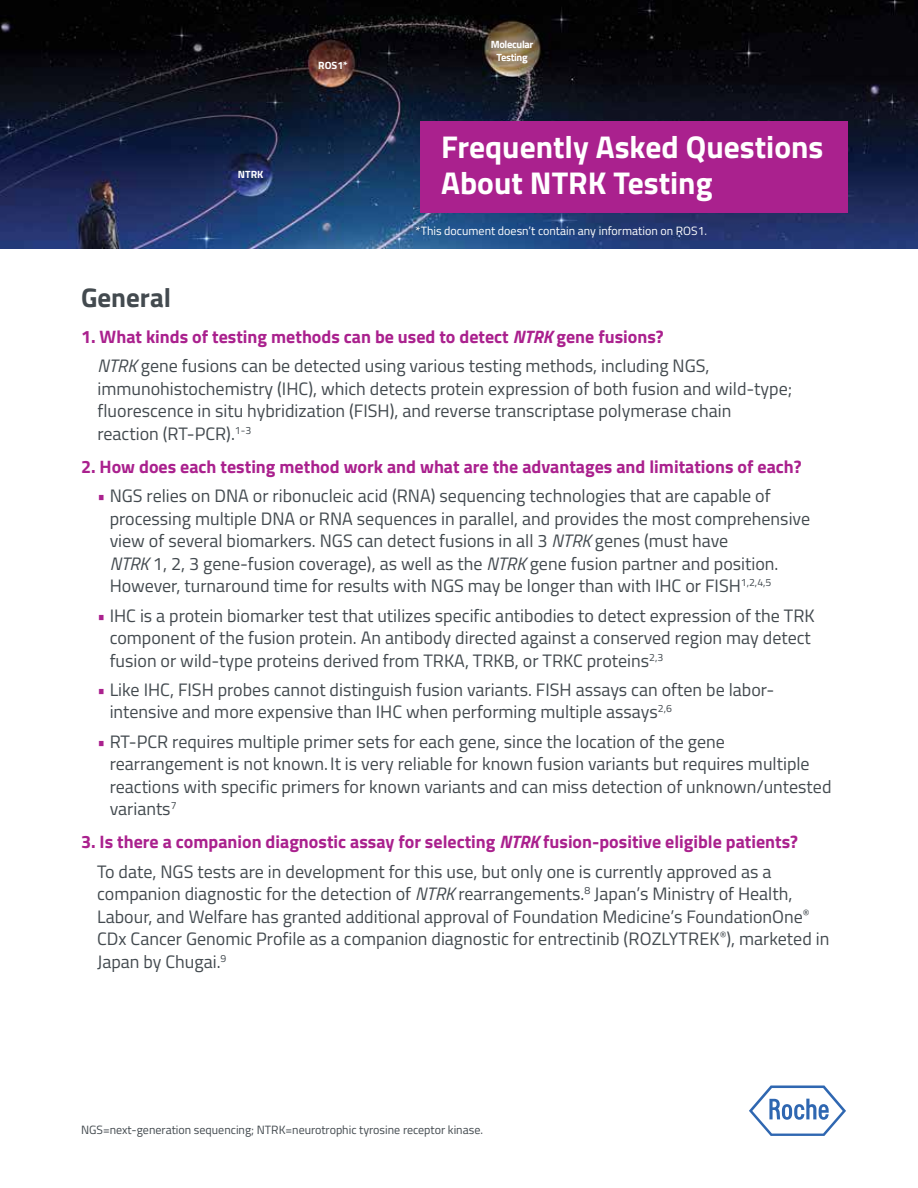
<style>
.page{position:relative;width:918px;height:1188px;background:#fff}
.page>*{position:absolute;margin:0;border:0;box-sizing:border-box;transform-origin:0 0}
.t1{font:700 31.5px/36px "Titillium Web";color:#fff}
.t2{font:700 27px "Titillium Web";color:#434a4f}
.t3{font:18px/22.5px "Titillium Web";color:#434a4f}
.t4{font:700 18px/29.2px "Titillium Web";color:#aa218e;text-align:center}
.t5{font:12px "Titillium Web";color:#434a4f}
.t6{font:12px "Titillium Web";color:#fff}
.t7{font:700 10.5px/13px "Titillium Web";letter-spacing:-.03em;color:#fff;text-align:center}
.s1{font-weight:700;color:#aa218e}
.s2{font-weight:700;font-style:italic;color:#aa218e}
.s3{font-style:italic}
.s4{color:#aa218e}
.s5{font-weight:400;color:#434a4f}
</style>
<div class="page">
<img style="left:0;top:0;width:918px;height:248px">
<div style="left:420px;top:122px;width:428px;height:91px;background:#aa218e"></div>
<svg style="left:749px;top:1086px;width:97px;height:50px"></svg>
<p class="t7" style="left:238px;top:167px;width:27px">NTRK</p>
<p class="t7" style="left:318px;top:58px;width:31px">ROS1*</p>
<p class="t7" style="left:491px;top:38px;width:44px">Molecular<br>Testing</p>
<h1 class="t1" style="left:441px;top:127px;width:384px">Frequently Asked Questions<br>About NTRK Testing</h1>
<p class="t6" style="left:416px;top:222px;width:293px">*This document doesn’t contain any information on ROS1.</p>
<h2 class="t2" style="left:81px;top:277px;width:92px">General</h2>
<p class="t3" style="left:98px;top:321px;width:614px;line-height:29.2px;text-indent:-17px"><span class="s1">1. What kinds of testing methods can be used to detect</span> <span class="s2">NTRK</span> <span class="s1">gene fusions?<br></span><span class="s3">NTRK</span> gene fusions can be detected using various testing methods, including NGS,</p>
<p class="t3" style="left:98px;top:376px;width:696px">immunohistochemistry (IHC), which detects protein expression of both fusion and wild-type; fluorescence in situ hybridization (FISH), and reverse transcriptase polymerase chain reaction (RT-PCR).<sup>1-3</sup></p>
<p class="t4" style="left:81px;top:451px;width:722px">2. How does each testing method work and what are the advantages and limitations of each?</p>
<p class="t3" style="left:110px;top:484px;width:702px;text-indent:-12px"><span class="s4">•</span> NGS relies on DNA or ribonucleic acid (RNA) sequencing technologies that are capable of processing multiple DNA or RNA sequences in parallel, and provides the most comprehensive view of several biomarkers. NGS can detect fusions in all 3 <span class="s3">NTRK</span> genes (must have<br><span class="s3">NTRK</span> 1, 2, 3 gene-fusion coverage), as well as the <span class="s3">NTRK</span> gene fusion partner and position.<br>However, turnaround time for results with NGS may be longer than with IHC or FISH<sup>1,2,4,5</sup></p>
<p class="t3" style="left:110px;top:603px;width:707px;text-indent:-12px"><span class="s4">•</span> IHC is a protein biomarker test that utilizes specific antibodies to detect expression of the TRK component of the fusion protein. An antibody directed against a conserved region may detect fusion or wild-type proteins derived from TRKA, TRKB, or TRKC proteins<sup>2,3</sup></p>
<p class="t3" style="left:110px;top:677px;width:666px;text-indent:-12px"><span class="s4">•</span> Like IHC, FISH probes cannot distinguish fusion variants. FISH assays can often be labor&shy;intensive and more expensive than IHC when performing multiple assays<sup>2,6</sup></p>
<p class="t3" style="left:110px;top:729px;width:723px;text-indent:-12px"><span class="s4">•</span> RT-PCR requires multiple primer sets for each gene, since the location of the gene rearrangement is not known. It is very reliable for known fusion variants but requires multiple reactions with specific primers for known variants and can miss detection of unknown/untested variants<sup>7</sup></p>
<p class="t4" style="left:81px;top:827px;width:719px">3. Is there a companion diagnostic assay for selecting <span class="s3">NTRK</span> fusion-positive eligible patients?<br><span class="s5">To date, NGS tests are in development for this use, but only one is currently approved as a</span></p>
<p class="t3" style="left:97px;top:882px;width:734px">companion diagnostic for the detection of <span class="s3">NTRK</span> rearrangements.<sup>8</sup> Japan’s Ministry of Health, Labour, and Welfare has granted additional approval of Foundation Medicine’s FoundationOne<sup>® </sup>CDx Cancer Genomic Profile as a companion diagnostic for entrectinib (ROZLYTREK<sup>®</sup>), marketed in Japan by Chugai.<sup>9</sup></p>
<p class="t5" style="left:81px;top:1121px;width:404px">NGS=next-generation sequencing; NTRK=neurotrophic tyrosine receptor kinase.</p>
</div>
